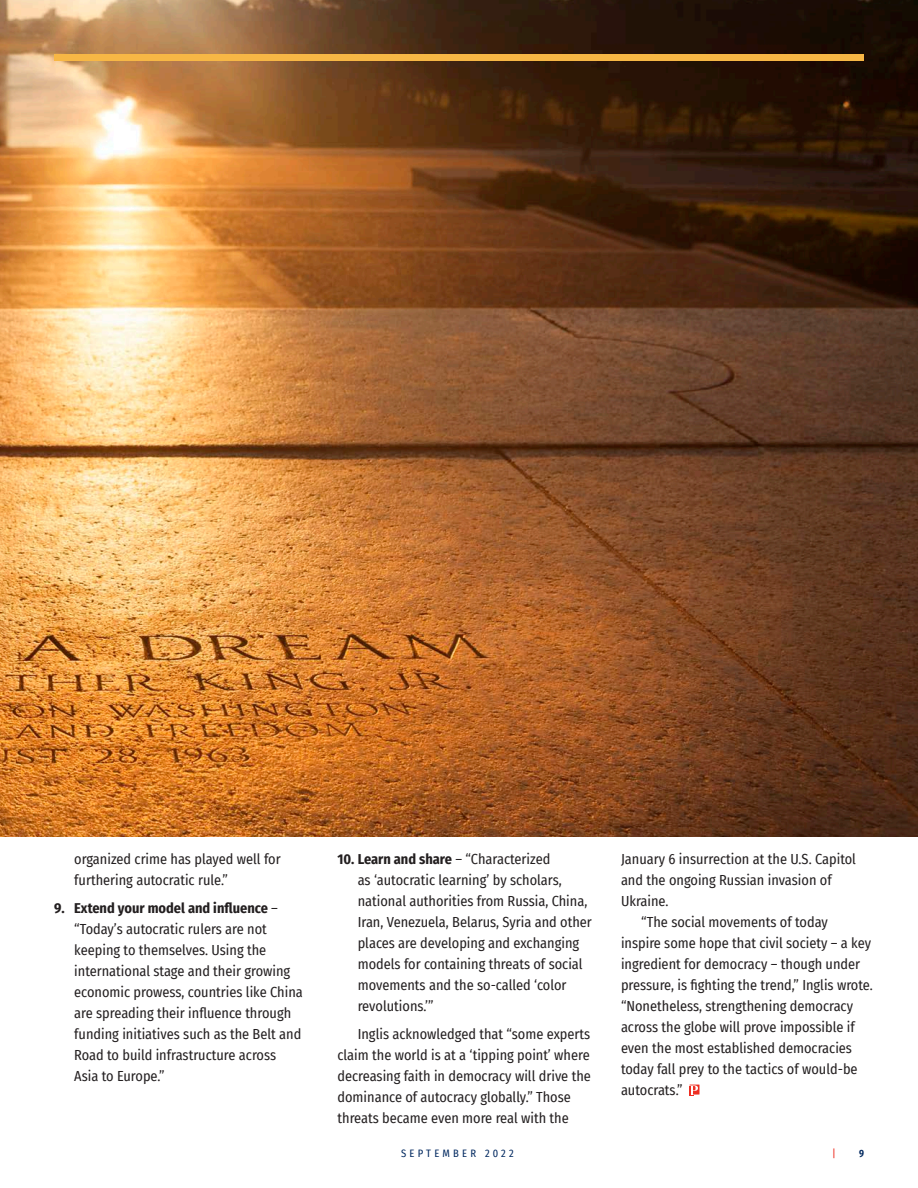
<style>
.page{position:relative;width:918px;height:1188px;background:#fff}
.page>*{position:absolute;margin:0;border:0;box-sizing:border-box;transform-origin:0 0}
.t1{font:14.25px/21px "Fira Sans Condensed";color:#231f20}
.t2{font:700 14.25px "Fira Sans Condensed";color:#231f20}
.t3{font:10.5px "Fira Sans Condensed";letter-spacing:.31em;color:#00285f}
.t4{font:10.5px "Fira Sans Condensed";color:#ee2e22}
.t5{font:600 extra-condensed 10.5px "Fira Sans";color:#00285f}
.s1{font-weight:400}
.s2{font-weight:700}
</style>
<div class="page">
<img style="left:0;top:0;width:918px;height:837px">
<svg style="left:690px;top:1085px;width:10px;height:11px"></svg>
<div style="left:54px;top:54px;width:810px;height:7px;background:#f7b745"></div>
<p class="t1" style="left:74px;top:848px;width:208px">organized crime has played well for furthering autocratic rule.”</p>
<p class="t2" style="left:54px;top:896px;width:226px">9. Extend your model and influence <span class="s1">–</span></p>
<p class="t1" style="left:74px;top:918px;width:230px">“Today’s autocratic rulers are not keeping to themselves. Using the international stage and their growing economic prowess, countries like China are spreading their influence through funding initiatives such as the Belt and Road to build infrastructure across Asia to Europe.”</p>
<p class="t1" style="left:358px;top:848px;width:236px;text-indent:-20px"><span class="s2">10. Learn and share</span> – “Characterized<br>as ‘autocratic learning’ by scholars, national authorities from Russia, China, Iran, Venezuela, Belarus, Syria and other places are developing and exchanging models for containing threats of social movements and the so-called ‘color revolutions.’”</p>
<p class="t1" style="left:338px;top:1023px;width:255px;text-indent:20px">Inglis acknowledged that “some experts claim the world is at a ‘tipping point’ where decreasing faith in democracy will drive the dominance of autocracy globally.” Those threats became even more real with the</p>
<p class="t1" style="left:621px;top:848px;width:237px">January 6 insurrection at the U.S. Capitol and the ongoing Russian invasion of<br>Ukraine.</p>
<p class="t1" style="left:621px;top:911px;width:253px;text-indent:20px">“The social movements of today<br>inspire some hope that civil society – a key ingredient for democracy – though under pressure, is fighting the trend,” Inglis wrote. “Nonetheless, strengthening democracy across the globe will prove impossible if even the most established democracies today fall prey to the tactics of would-be autocrats.”</p>
<p class="t3" style="left:401px;top:1146px;width:114px">SEPTEMBER 2022</p>
<p class="t4" style="left:832px;top:1146px;width:5px">|</p>
<p class="t5" style="left:859px;top:1145px;width:6px">9</p>
</div>
